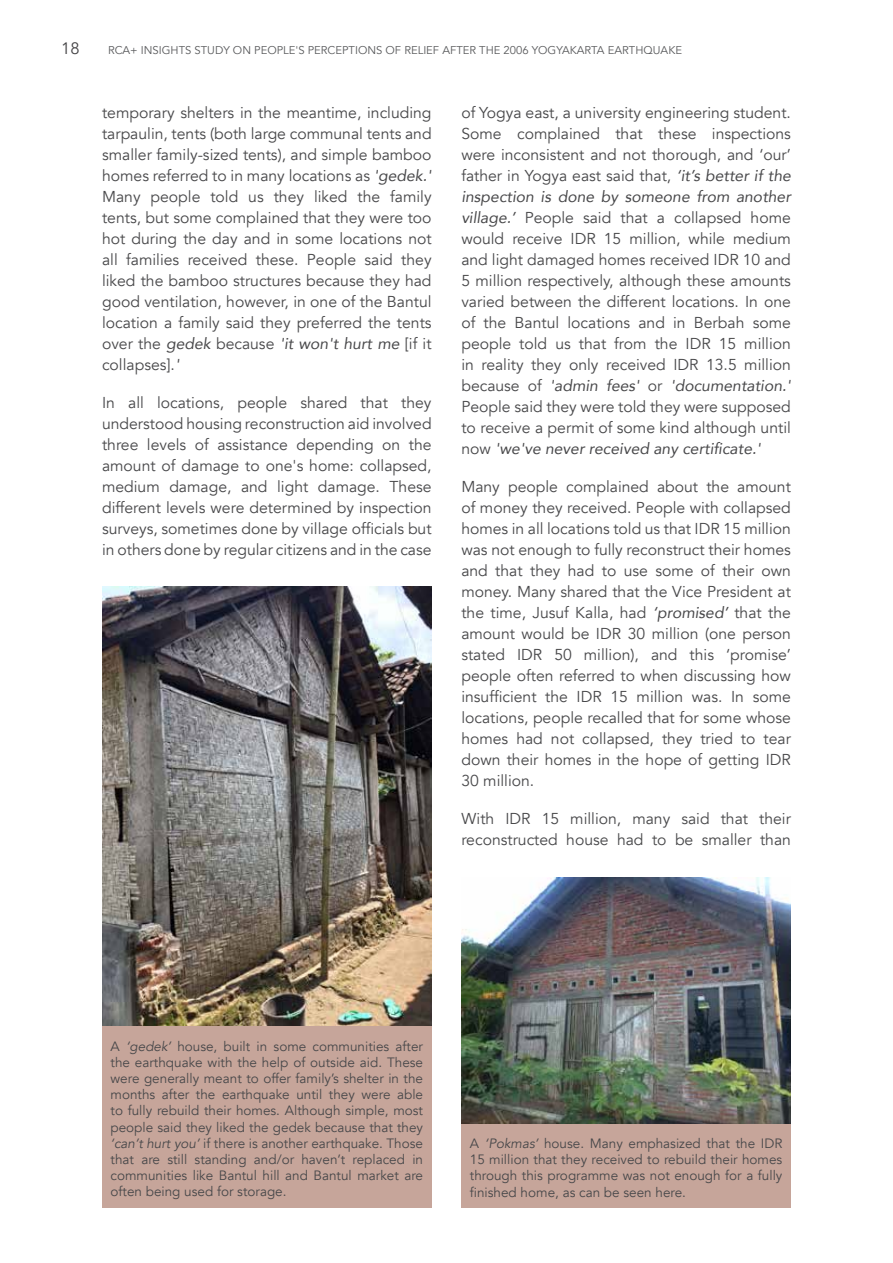
<style>
.page{position:relative;width:893px;height:1263px;background:#fff}
.page>*{position:absolute;margin:0;border:0;box-sizing:border-box;transform-origin:0 0}
.t1{font:16.5px "Avenir";color:#464547}
.t2{font:15.75px/21px "Avenir";color:#48484a;text-align:justify}
.t3{font:13.5px/16.2px "Avenir";color:#48484a;text-align:justify}
.t4{font:11.25px "Avenir";color:#58595b}
.s1{font-style:italic}
</style>
<div class="page">
<img style="left:102px;top:587px;width:330px;height:439px">
<div style="left:102px;top:1026px;width:330px;height:181px;background:#c6a59a"></div>
<img style="left:461px;top:877px;width:330px;height:247px">
<div style="left:461px;top:1124px;width:330px;height:83px;background:#c6a59a"></div>
<p class="t1" style="left:61px;top:39px;width:20px">18</p>
<p class="t4" style="left:108px;top:43px;width:576px">RCA+ INSIGHTS STUDY ON PEOPLE'S PERCEPTIONS OF RELIEF AFTER THE 2006 YOGYAKARTA EARTHQUAKE</p>
<p class="t2" style="left:102px;top:102px;width:331px">temporary shelters in the meantime, including tarpaulin, tents (both large communal tents and smaller family-sized tents), and simple bamboo homes referred to in many locations as <span class="s1">'gedek.' </span>Many people told us they liked the family tents, but some complained that they were too hot during the day and in some locations not all families received these. People said they liked the bamboo structures because they had good ventilation, however, in one of the Bantul location a family said they preferred the tents over the <span class="s1">gedek</span> because <span class="s1">'it won't hurt me</span> [if it collapses].<span class="s1">'</span></p>
<p class="t2" style="left:102px;top:392px;width:331px">In all locations, people shared that they understood housing reconstruction aid involved three levels of assistance depending on the amount of damage to one's home: collapsed, medium damage, and light damage. These different levels were determined by inspection surveys, sometimes done by village officials but in others done by regular citizens and in the case</p>
<p class="t2" style="left:461px;top:102px;width:331px">of Yogya east, a university engineering student.<br>Some complained that these inspections were inconsistent and not thorough, and ‘our’ father in Yogya east said that, <span class="s1">‘it’s better if the inspection is done by someone from another village.’</span> People said that a collapsed home would receive IDR 15 million, while medium and light damaged homes received IDR 10 and 5 million respectively, although these amounts varied between the different locations. In one of the Bantul locations and in Berbah some people told us that from the IDR 15 million in reality they only received IDR 13.5 million because of <span class="s1">'admin fees'</span> or <span class="s1">'documentation.' </span>People said they were told they were supposed to receive a permit of some kind although until now <span class="s1">'we've never received any certificate.'</span></p>
<p class="t2" style="left:461px;top:476px;width:331px">Many people complained about the amount of money they received. People with collapsed homes in all locations told us that IDR 15 million was not enough to fully reconstruct their homes and that they had to use some of their own money. Many shared that the Vice President at the time, Jusuf Kalla, had <span class="s1">‘promised’</span> that the amount would be IDR 30 million (one person stated IDR 50 million), and this ‘promise’ people often referred to when discussing how insufficient the IDR 15 million was. In some locations, people recalled that for some whose homes had not collapsed, they tried to tear down their homes in the hope of getting IDR 30 million.</p>
<p class="t2" style="left:461px;top:808px;width:331px">With IDR 15 million, many said that their reconstructed house had to be smaller than</p>
<p class="t3" style="left:111px;top:1038px;width:314px">A <span class="s1">‘gedek’</span> house, built in some communities after the earthquake with the help of outside aid. These were generally meant to offer family’s shelter in the months after the earthquake until they were able to fully rebuild their homes. Although simple, most people said they liked the gedek because that they <span class="s1">‘can’t hurt you’</span> if there is another earthquake. Those that are still standing and/or haven’t replaced in communities like Bantul hill and Bantul market are often being used for storage.</p>
<p class="t3" style="left:470px;top:1135px;width:314px">A <span class="s1">‘Pokmas’</span> house. Many emphasized that the IDR 15 million that they received to rebuild their homes through this programme was not enough for a fully finished home, as can be seen here.</p>
</div>
